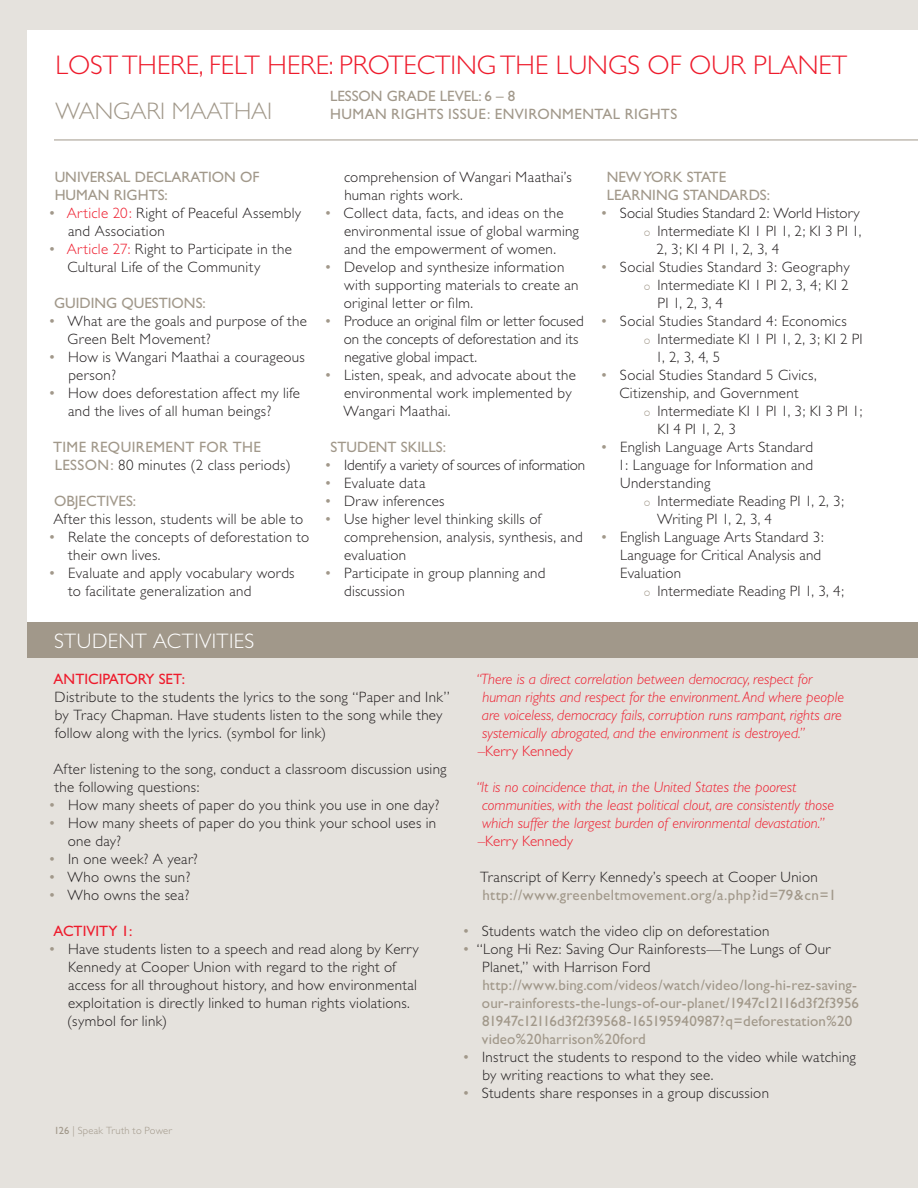
<style>
.page{position:relative;width:918px;height:1188px;background:#e5e2dd}
.page>*{position:absolute;margin:0;border:0;box-sizing:border-box;transform-origin:0 0}
.Issue_Title{font:300 27px "Gill Sans";color:#ee1b2c}
.issue_defender_title{font:300 24px "Gill Sans";color:#a1988a}
.white_subheading{font:300 21px "Gill Sans";letter-spacing:.02em;color:#fff}
.bullets{font:300 15px/18px "Gill Sans";letter-spacing:.02em;color:#231f20}
.bullets-2{font:italic 300 15px "Gill Sans";color:#ee1b2c}
.bullets-3{font:15px/18px "Gill Sans";color:#a1988a}
._1st_paragraph_body{font:300 15px/18px "Gill Sans";letter-spacing:.02em;color:#231f20}
._2nd_level_bullets{font:300 15px/18px "Gill Sans";letter-spacing:.01em;color:#231f20}
.bullets-4{font:300 15px/18px "Gill Sans";color:#231f20}
.bullets-5{font:15px/18px "Gill Sans";letter-spacing:.02em;color:#a1988a}
.bullets-6{font:15px/18px "Gill Sans";letter-spacing:.025em;color:#a1988a}
._1st_paragraph_body-2{font:15px/18px "Gill Sans";letter-spacing:.025em;color:#a1988a}
.bullets-7{font:300 15px "Gill Sans";letter-spacing:-.01em;color:#231f20}
.bullets-8{font:300 15px "Gill Sans";color:#ee1b2c}
.t1{font:15px "Gill Sans";color:#ee1b2c}
.t2{font:300 10.5px "Gill Sans";letter-spacing:.025em;color:#a1988a}
.s1{font-weight:400;color:#a1988a}
.s2{color:#ee1b2c}
.s3{font-weight:300;color:#231f20}
.s4{font-weight:400}
</style>
<div class="page">
<div style="left:27px;top:30px;width:891px;height:602px;background:#fff"></div>
<hr style="left:54px;top:140px;width:864px;height:1px;background:#a1988a">
<div style="left:27px;top:622px;width:891px;height:36px;background:#a1988a"></div>
<p class="Issue_Title" style="left:55px;top:50px;width:793px">LOST THERE, FELT HERE: PROTECTING THE LUNGS OF OUR PLANET</p>
<p class="issue_defender_title" style="left:55px;top:98px;width:218px">WANGARI MAATHAI</p>
<p class="bullets-6" style="left:330px;top:87px;width:349px">LESSON GRADE LEVEL: 6 – 8<br>HUMAN RIGHTS ISSUE: ENVIRONMENTAL RIGHTS</p>
<p class="bullets-3" style="left:55px;top:168px;width:206px">UNIVERSAL DECLARATION OF<br>HUMAN RIGHTS:</p>
<p class="bullets" style="left:68px;top:204px;width:235px;text-indent:-18px"><span class="s1">•</span> <span class="s2">Article 20:</span> Right of Peaceful Assembly and Association</p>
<p class="bullets" style="left:68px;top:240px;width:226px;text-indent:-18px"><span class="s1">•</span> <span class="s2">Article 27:</span> Right to Participate in the<br>Cultural Life of the Community</p>
<p class="bullets-3" style="left:54px;top:294px;width:153px">GUIDING QUESTIONS:</p>
<p class="bullets" style="left:68px;top:312px;width:241px;text-indent:-18px"><span class="s1">•</span> What are the goals and purpose of the<br>Green Belt Movement?</p>
<p class="bullets" style="left:68px;top:348px;width:238px;text-indent:-19px"><span class="s1">•</span> How is Wangari Maathai a courageous person?</p>
<p class="bullets" style="left:68px;top:384px;width:233px;text-indent:-18px"><span class="s1">•</span> How does deforestation affect my life and the lives of all human beings?</p>
<p class="_1st_paragraph_body-2" style="left:53px;top:438px;width:239px">TIME REQUIREMENT FOR THE<br>LESSON: <span class="s3">80 minutes (2 class periods)</span></p>
<p class="bullets-3" style="left:54px;top:492px;width:84px">OBJECTIVES:</p>
<p class="_1st_paragraph_body" style="left:53px;top:510px;width:251px">After this lesson, students will be able to</p>
<p class="bullets" style="left:68px;top:528px;width:243px;text-indent:-18px"><span class="s1">•</span> Relate the concepts of deforestation to their own lives.</p>
<p class="bullets" style="left:68px;top:564px;width:228px;text-indent:-18px"><span class="s1">•</span> Evaluate and apply vocabulary words to facilitate generalization and</p>
<p class="white_subheading" style="left:54px;top:629px;width:202px">STUDENT ACTIVITIES</p>
<p class="bullets" style="left:344px;top:168px;width:229px">comprehension of Wangari Maathai’s human rights work.</p>
<p class="bullets" style="left:344px;top:204px;width:236px;text-indent:-18px"><span class="s1">•</span> Collect data, facts, and ideas on the environmental issue of global warming and the empowerment of women.</p>
<p class="bullets" style="left:344px;top:258px;width:236px;text-indent:-18px"><span class="s1">•</span> Develop and synthesize information with supporting materials to create an original letter or film.</p>
<p class="bullets-4" style="left:344px;top:312px;width:241px;text-indent:-18px"><span class="s1">•</span> Produce an original film or letter focused on the concepts of deforestation and its negative global impact.</p>
<p class="bullets" style="left:344px;top:366px;width:234px;text-indent:-18px"><span class="s1">•</span> Listen, speak, and advocate about the environmental work implemented by<br>Wangari Maathai.</p>
<p class="bullets-3" style="left:331px;top:438px;width:117px">STUDENT SKILLS:</p>
<p class="bullets-7" style="left:326px;top:456px;width:261px"><span class="s1">•</span> Identify a variety of sources of information</p>
<p class="bullets" style="left:326px;top:474px;width:101px"><span class="s1">•</span> Evaluate data</p>
<p class="bullets" style="left:326px;top:492px;width:120px"><span class="s1">•</span> Draw inferences</p>
<p class="bullets" style="left:344px;top:510px;width:240px;text-indent:-18px"><span class="s1">•</span> Use higher level thinking skills of comprehension, analysis, synthesis, and evaluation</p>
<p class="bullets" style="left:344px;top:564px;width:203px;text-indent:-18px"><span class="s1">•</span> Participate in group planning and discussion</p>
<p class="bullets-3" style="left:607px;top:168px;width:165px">NEW YORK STATE<br>LEARNING STANDARDS:</p>
<p class="bullets-4" style="left:602px;top:204px;width:260px"><span class="s1">•</span> Social Studies Standard 2: World History</p>
<p class="_2nd_level_bullets" style="left:657px;top:222px;width:206px">Intermediate KI 1 PI 1, 2; KI 3 PI 1,<br>2, 3; KI 4 PI 1, 2, 3, 4</p>
<p class="bullets" style="left:602px;top:258px;width:249px"><span class="s1">•</span> Social Studies Standard 3: Geography</p>
<p class="_2nd_level_bullets" style="left:658px;top:276px;width:192px">Intermediate KI 1 PI 2, 3, 4; KI 2<br>PI 1, 2, 3, 4</p>
<p class="bullets" style="left:602px;top:312px;width:247px"><span class="s1">•</span> Social Studies Standard 4: Economics</p>
<p class="_2nd_level_bullets" style="left:655px;top:330px;width:209px">Intermediate KI 1 PI 1, 2, 3; KI 2 PI<br>1, 2, 3, 4, 5</p>
<p class="bullets" style="left:602px;top:366px;width:217px;text-align:center"><span class="s1">•</span> Social Studies Standard 5 Civics,<br>Citizenship, and Government</p>
<p class="_2nd_level_bullets" style="left:658px;top:402px;width:206px">Intermediate KI 1 PI 1, 3; KI 3 PI 1;<br>KI 4 PI 1, 2, 3</p>
<p class="bullets" style="left:618px;top:438px;width:197px;text-align:justify;text-indent:-16px"><span class="s1">•</span> English Language Arts Standard 1: Language for Information and Understanding</p>
<p class="_2nd_level_bullets" style="left:657px;top:492px;width:188px">Intermediate Reading PI 1, 2, 3;<br>Writing PI 1, 2, 3, 4</p>
<p class="bullets" style="left:620px;top:528px;width:205px;text-indent:-18px"><span class="s1">•</span> English Language Arts Standard 3:<br>Language for Critical Analysis and<br>Evaluation</p>
<p class="_2nd_level_bullets" style="left:658px;top:582px;width:188px">Intermediate Reading PI 1, 3, 4;</p>
<p class="t1" style="left:54px;top:670px;width:133px">ANTICIPATORY SET:</p>
<p class="_1st_paragraph_body" style="left:55px;top:688px;width:397px">Distribute to the students the lyrics to the song “Paper and Ink” by Tracy Chapman. Have students listen to the song while they follow along with the lyrics. (symbol for link)</p>
<p class="_1st_paragraph_body" style="left:53px;top:760px;width:395px">After listening to the song, conduct a classroom discussion using the following questions:</p>
<p class="bullets" style="left:50px;top:796px;width:391px"><span class="s1">•</span> How many sheets of paper do you think you use in one day?</p>
<p class="bullets" style="left:68px;top:814px;width:370px;text-indent:-18px"><span class="s1">•</span> How many sheets of paper do you think your school uses in one day?</p>
<p class="bullets" style="left:50px;top:850px;width:149px"><span class="s1">•</span> In one week? A year?</p>
<p class="bullets" style="left:50px;top:868px;width:142px"><span class="s1">•</span> Who owns the sun?</p>
<p class="bullets" style="left:50px;top:886px;width:141px"><span class="s1">•</span> Who owns the sea?</p>
<p class="t1" style="left:54px;top:922px;width:80px">ACTIVITY 1:</p>
<p class="bullets" style="left:67px;top:940px;width:353px;text-indent:-18px"><span class="s1">•</span> Have students listen to a speech and read along by Kerry Kennedy at Cooper Union with regard to the right of access for all throughout history, and how environmental exploitation is directly linked to human rights violations. (symbol for link)</p>
<p class="t2" style="left:54px;top:1125px;width:120px"><span class="s4">126</span> | Speak Truth to Power</p>
<p class="bullets-2" style="left:476px;top:671px;width:338px">“There is a direct correlation between democracy, respect for</p>
<p class="bullets-2" style="left:483px;top:689px;width:363px">human rights and respect for the environment. And where people</p>
<p class="bullets-2" style="left:482px;top:707px;width:361px">are voiceless, democracy fails, corruption runs rampant, rights are</p>
<p class="bullets-2" style="left:482px;top:725px;width:324px">systemically abrogated, and the environment is destroyed.”</p>
<p class="bullets-8" style="left:478px;top:743px;width:97px">–Kerry Kennedy</p>
<p class="bullets-2" style="left:476px;top:779px;width:322px">“It is no coincidence that, in the United States the poorest</p>
<p class="bullets-2" style="left:482px;top:797px;width:354px">communities, with the least political clout, are consistently those</p>
<p class="bullets-2" style="left:482px;top:815px;width:344px">which suffer the largest burden of environmental devastation.”</p>
<p class="bullets-8" style="left:478px;top:833px;width:97px">–Kerry Kennedy</p>
<p class="bullets-5" style="left:480px;top:868px;width:358px"><span class="s3">Transcript of Kerry Kennedy’s speech at Cooper Union </span>http://www.greenbeltmovement.org/a.php?id=79&amp;cn=1</p>
<p class="bullets" style="left:464px;top:922px;width:307px"><span class="s1">•</span> Students watch the video clip on deforestation</p>
<p class="bullets-3" style="left:482px;top:940px;width:379px;text-indent:-18px">• <span class="s3">“Long Hi Rez: Saving Our Rainforests—The Lungs of Our Planet,” with Harrison Ford </span>http://www.bing.com/videos/watch/video/long-hi-rez-saving&shy;our-rainforests-the-lungs-of-our-planet/1947c12116d3f2f3956<br>81947c12116d3f2f39568-165195940987?q=deforestation%20 video%20harrison%20ford</p>
<p class="bullets" style="left:482px;top:1048px;width:375px;text-indent:-19px"><span class="s1">•</span> Instruct the students to respond to the video while watching by writing reactions to what they see.</p>
<p class="bullets" style="left:464px;top:1084px;width:307px"><span class="s1">•</span> Students share responses in a group discussion</p>
</div>
